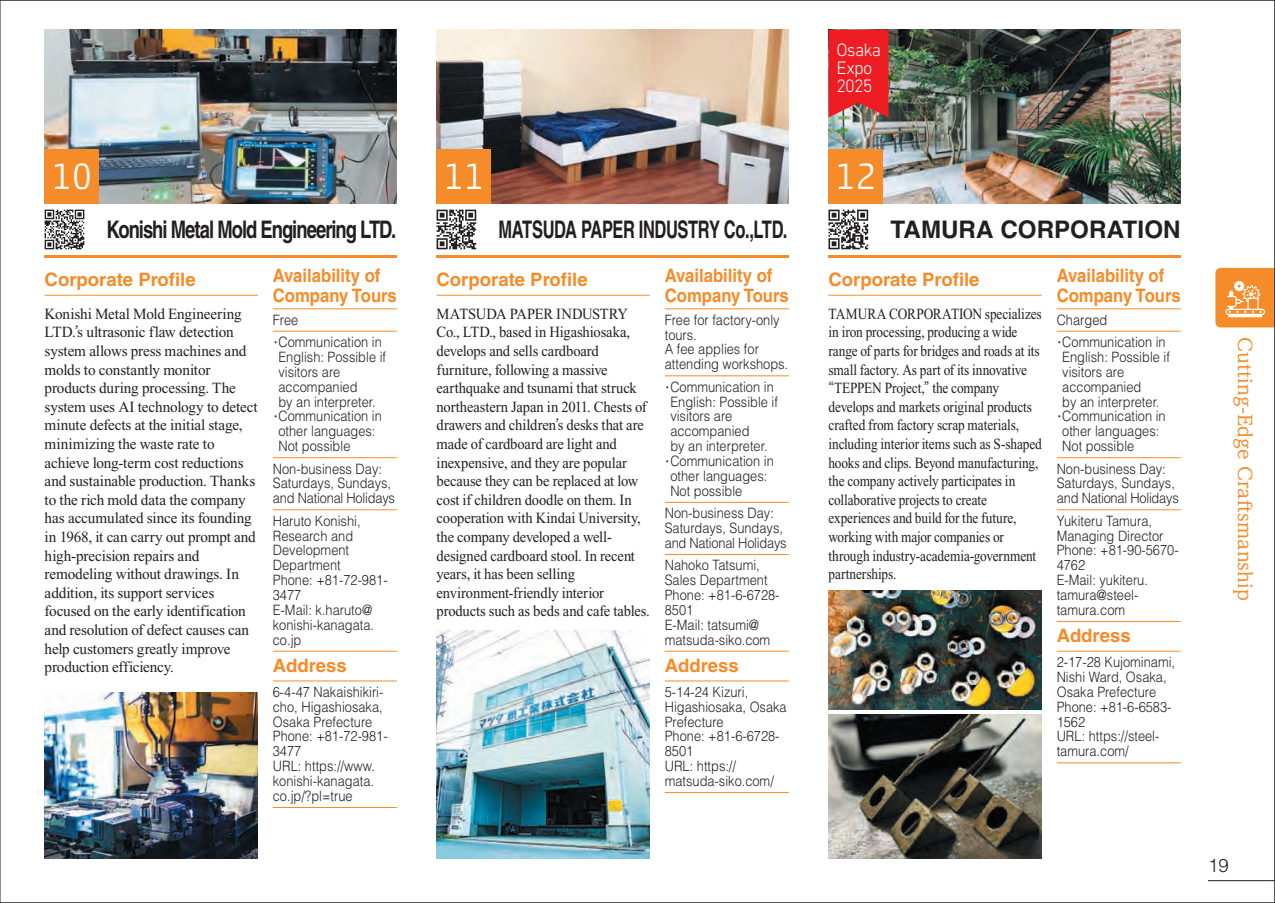
<style>
.page{position:relative;width:1275px;height:903px;background:#fff}
.page>*{position:absolute;margin:0;border:0;box-sizing:border-box;transform-origin:0 0}
.t1{font:300 37.27px "Akko Pro";color:#fff}
.t2{font:700 24.32px "Helvetica";letter-spacing:-.045em;color:#231f20;scale:.76 1}
.t3{font:700 24.32px "Helvetica";letter-spacing:-.025em;color:#231f20;scale:.68 1}
.t4{font:700 24.32px "Helvetica";color:#231f20}
.t5{font:700 18.55px/19.8px "Helvetica";color:#f68b29;scale:.9 1}
.t6{font:700 18.55px "Helvetica";color:#f68b29}
.t7{font:500 18.55px "UD Reimin Pro";color:#f68b29}
.t8{font:300 18.55px "Helvetica LT Std";color:#231f20}
.t9{font:300 18.38px/18.4px "DIN Next LT Pro";letter-spacing:-.04em;color:#fff}
.t10{font:15.58px/18.6px "Times New Roman";letter-spacing:-.01em;color:#231f20}
.t11{font:15.58px/18.6px "Times New Roman";letter-spacing:-.01em;color:#231f20;scale:.94 1}
.t12{font:15.58px/18.6px "Times New Roman";letter-spacing:-.01em;color:#231f20;scale:.86 1}
.t13{font:300 14.17px/14.9px "Helvetica";color:#231f20;scale:.9 1}
.s1{font-family:"UD Shin Go Pr 6";font-size:12.42px}
.s2{font-family:"Tsuku Min Pro R"}
</style>
<div class="page">
<img style="left:1px;top:0;width:1274px;height:903px">
<hr style="left:0;top:0;width:1px;height:903px;background:#231f20">
<p class="t9" style="left:836px;top:40px;width:46px">Osaka<br>Expo<br>2025</p>
<h1 class="t1" style="left:51px;top:154px;width:42px">10</h1>
<h1 class="t1" style="left:443px;top:154px;width:42px">11</h1>
<h1 class="t1" style="left:835px;top:154px;width:42px">12</h1>
<h2 class="t2" style="left:107px;top:215px;width:383px">Konishi Metal Mold Engineering LTD.</h2>
<h3 class="t5" style="left:273px;top:265px;width:139px">Availability of<br>Company Tours</h3>
<p class="t13" style="left:270px;top:308px;width:126px;line-height:22.4px">Free<span class="s1">・</span>Communication in</p>
<p class="t13" style="left:278px;top:349px;width:121px">English: Possible if</p>
<p class="t13" style="left:278px;top:364px;width:70px">visitors are</p>
<p class="t13" style="left:278px;top:379px;width:89px">accompanied</p>
<p class="t13" style="left:278px;top:394px;width:110px">by an interpreter.</p>
<p class="t13" style="left:270px;top:409px;width:126px"><span class="s1">・</span>Communication in</p>
<p class="t13" style="left:278px;top:424px;width:109px">other languages:</p>
<p class="t13" style="left:278px;top:439px;width:82px">Not possible</p>
<p class="t13" style="left:273px;top:461px;width:137px">Non-business Day:<br>Saturdays, Sundays, and National Holidays</p>
<p class="t13" style="left:273px;top:513px;width:129px">Haruto Konishi,<br>Research and<br>Development<br>Department<br>Phone: +81-72-981-<br>3477<br>E-Mail: k.haruto@ konishi-kanagata. co.jp</p>
<h3 class="t6" style="left:273px;top:654px;width:76px">Address</h3>
<p class="t13" style="left:273px;top:684px;width:129px">6-4-47 Nakaishikiri&shy;cho, Higashiosaka,<br>Osaka Prefecture<br>Phone: +81-72-981-<br>3477<br>URL: https://www. konishi-kanagata. co.jp/?pl=true</p>
<h3 class="t6" style="left:45px;top:269px;width:153px">Corporate Profile</h3>
<p class="t10" style="left:45px;top:305px;width:215px">Konishi Metal Mold Engineering<br>LTD.<span class="s2">ʼ</span>s ultrasonic flaw detection system allows press machines and molds to constantly monitor products during processing. The system uses AI technology to detect minute defects at the initial stage, minimizing the waste rate to achieve long-term cost reductions and sustainable production. Thanks to the rich mold data the company has accumulated since its founding in 1968, it can carry out prompt and high-precision repairs and remodeling without drawings. In addition, its support services focused on the early identification and resolution of defect causes can help customers greatly improve production efficiency.</p>
<h2 class="t3" style="left:499px;top:215px;width:426px">MATSUDA PAPER INDUSTRY Co.,LTD.</h2>
<h3 class="t5" style="left:665px;top:265px;width:139px">Availability of<br>Company Tours</h3>
<p class="t13" style="left:665px;top:312px;width:139px">Free for factory-only tours.<br>A fee applies for attending workshops.</p>
<p class="t13" style="left:662px;top:379px;width:126px"><span class="s1">・</span>Communication in</p>
<p class="t13" style="left:670px;top:394px;width:121px">English: Possible if</p>
<p class="t13" style="left:670px;top:409px;width:70px">visitors are</p>
<p class="t13" style="left:670px;top:424px;width:89px">accompanied</p>
<p class="t13" style="left:670px;top:439px;width:110px">by an interpreter.</p>
<p class="t13" style="left:662px;top:453px;width:126px"><span class="s1">・</span>Communication in</p>
<p class="t13" style="left:670px;top:468px;width:109px">other languages:</p>
<p class="t13" style="left:670px;top:483px;width:82px">Not possible</p>
<p class="t13" style="left:665px;top:506px;width:137px">Non-business Day:<br>Saturdays, Sundays, and National Holidays</p>
<p class="t13" style="left:665px;top:558px;width:129px">Nahoko Tatsumi,<br>Sales Department<br>Phone: +81-6-6728-<br>8501<br>E-Mail: tatsumi@ matsuda-siko.com</p>
<h3 class="t6" style="left:665px;top:654px;width:76px">Address</h3>
<p class="t13" style="left:665px;top:684px;width:137px">5-14-24 Kizuri,<br>Higashiosaka, Osaka<br>Prefecture<br>Phone: +81-6-6728-<br>8501<br>URL: https:// matsuda-siko.com/</p>
<h3 class="t6" style="left:437px;top:269px;width:153px">Corporate Profile</h3>
<p class="t11" style="left:437px;top:305px;width:228px">MATSUDA PAPER INDUSTRY Co., LTD., based in Higashiosaka, develops and sells cardboard furniture, following a massive earthquake and tsunami that struck northeastern Japan in 2011. Chests of drawers and children<span class="s2">ʼ</span>s desks that are made of cardboard are light and inexpensive, and they are popular because they can be replaced at low cost if children doodle on them. In cooperation with Kindai University, the company developed a well&shy;designed cardboard stool. In recent years, it has been selling environment-friendly interior products such as beds and cafe tables.</p>
<h2 class="t4" style="left:890px;top:215px;width:292px">TAMURA CORPORATION</h2>
<h3 class="t5" style="left:1057px;top:265px;width:139px">Availability of<br>Company Tours</h3>
<p class="t13" style="left:1054px;top:308px;width:126px;line-height:22.4px">Charged<span class="s1">・</span>Communication in</p>
<p class="t13" style="left:1062px;top:349px;width:121px">English: Possible if</p>
<p class="t13" style="left:1062px;top:364px;width:70px">visitors are</p>
<p class="t13" style="left:1062px;top:379px;width:89px">accompanied</p>
<p class="t13" style="left:1062px;top:394px;width:110px">by an interpreter.</p>
<p class="t13" style="left:1054px;top:409px;width:126px"><span class="s1">・</span>Communication in</p>
<p class="t13" style="left:1062px;top:424px;width:109px">other languages:</p>
<p class="t13" style="left:1062px;top:439px;width:82px">Not possible</p>
<p class="t13" style="left:1057px;top:461px;width:137px">Non-business Day:<br>Saturdays, Sundays, and National Holidays</p>
<p class="t13" style="left:1057px;top:513px;width:137px">Yukiteru Tamura,<br>Managing Director<br>Phone: +81-90-5670-<br>4762<br>E-Mail: yukiteru. tamura@steel&shy;tamura.com</p>
<h3 class="t6" style="left:1057px;top:624px;width:76px">Address</h3>
<p class="t13" style="left:1057px;top:654px;width:133px">2-17-28 Kujominami,<br>Nishi Ward, Osaka,<br>Osaka Prefecture<br>Phone: +81-6-6583-<br>1562<br>URL: https://steel&shy;tamura.com/</p>
<h3 class="t6" style="left:828px;top:269px;width:153px">Corporate Profile</h3>
<p class="t12" style="left:828px;top:305px;width:250px">TAMURA CORPORATION specializes in iron processing, producing a wide range of parts for bridges and roads at its small factory. As part of its innovative <span class="s2">“</span>TEPPEN Project,<span class="s2">”</span> the company develops and markets original products crafted from factory scrap materials, including interior items such as S-shaped hooks and clips. Beyond manufacturing, the company actively participates in collaborative projects to create experiences and build for the future, working with major companies or through industry-academia-government partnerships.</p>
<h3 class="t7" style="left:1260px;top:337px;width:265px;rotate:90deg">Cutting-Edge Craftsmanship</h3>
<h3 class="t8" style="left:1208px;top:854px;width:22px">19</h3>
</div>
